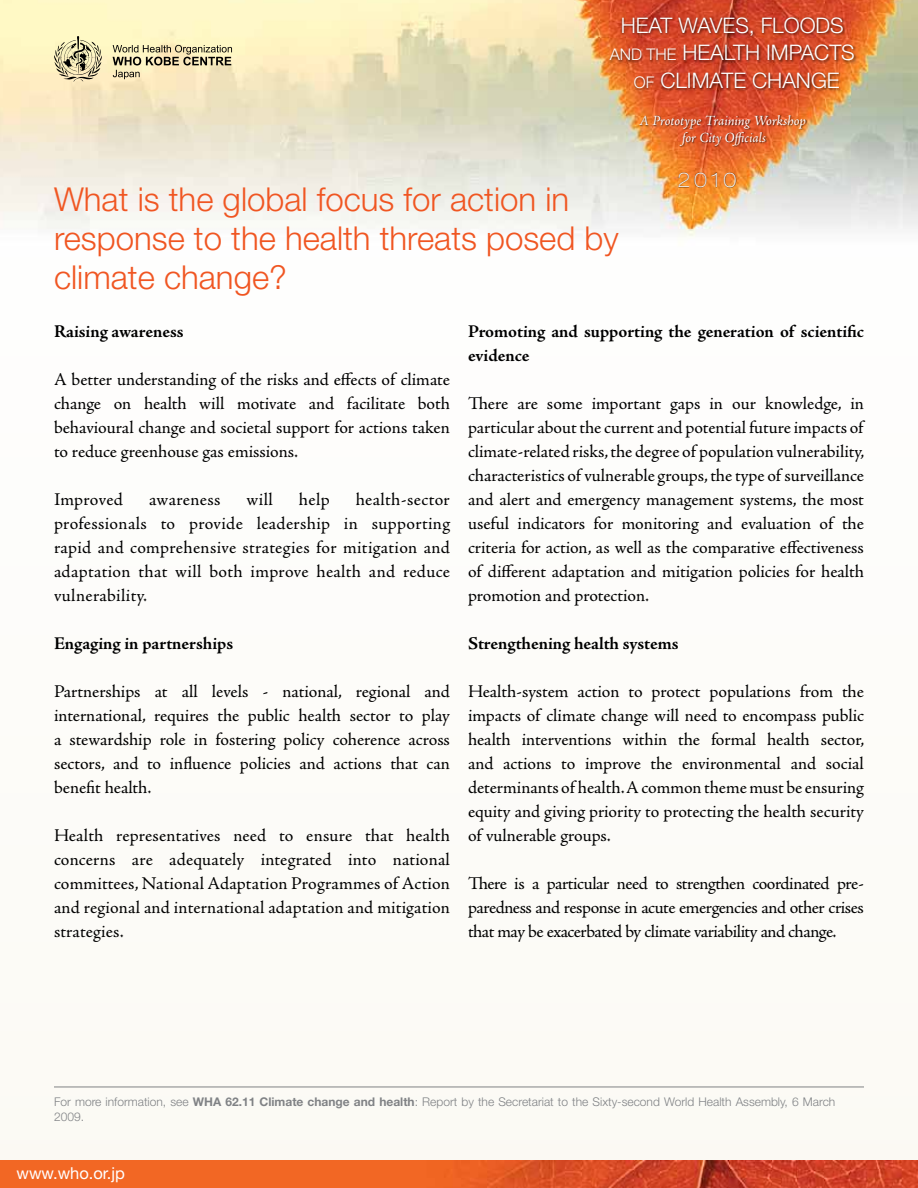
<style>
.page{position:relative;width:918px;height:1188px;background:#fdfcf9}
.page>*{position:absolute;margin:0;border:0;box-sizing:border-box;transform-origin:0 0}
.t1{font:300 33px/39px "Helvetica Neue LT Std";color:#f05622}
.t2{font:300 21.45px/27.9px "Helvetica Neue LT Std";color:#fff;text-align:center}
.t3{font:100 expanded 19.95px "Helvetica Neue LT Std";color:#fff}
.t4{font:18px/24px "Adobe Jenson Pro";color:#000;text-align:justify}
.t5{font:700 18px/24px "Adobe Jenson Pro";letter-spacing:-.005em;color:#000}
.t6{font:18px "Adobe Jenson Pro";letter-spacing:.02em;color:#000}
.t7{font:16.5px "Helvetica Neue LT Std";color:#fff}
.t8{font:italic 14.25px/17.1px "Adobe Jenson Pro";letter-spacing:-.005em;color:#fff;text-align:center}
.t9{font:300 12px/14.4px "Helvetica Neue LT Std";color:#808285}
.s1{font-size:16.05px}
.s2{font-weight:700}
</style>
<div class="page">
<img style="left:0;top:0;width:918px;height:236px">
<img style="left:0;top:1161px;width:918px;height:27px">
<img style="left:607px;top:12px;width:259px;height:86px">
<img style="left:638px;top:112px;width:174px;height:38px">
<img style="left:677px;top:169px;width:65px;height:24px">
<svg style="left:54px;top:36px;width:48px;height:46px;background:#c4bb95"></svg>
<svg style="left:113px;top:45px;width:119px;height:34px;background:#c9bd99"></svg>
<hr style="left:54px;top:1087px;width:810px;height:1px;background:#808285">
<p class="t2" style="left:610px;top:11px;width:247px">HEAT WAVES, FLOODS<br><span class="s1">AND THE</span> HEALTH IMPACTS<br><span class="s1">OF</span> CLIMATE CHANGE</p>
<p class="t8" style="left:639px;top:113px;width:169px">A Prototype Training Workshop for City Officials</p>
<p class="t3" style="left:677px;top:168px;width:61px">2010</p>
<h1 class="t1" style="left:54px;top:179px;width:566px">What is the global focus for action in response to the health threats posed by climate change?</h1>
<p class="t5" style="left:54px;top:320px;width:131px">Raising awareness</p>
<p class="t4" style="left:54px;top:368px;width:397px">A better understanding of the risks and effects of climate change on health will motivate and facilitate both behavioural change and societal support for actions taken to reduce greenhouse gas emissions.</p>
<p class="t4" style="left:54px;top:488px;width:70px">Improved</p>
<p class="t6" style="left:149px;top:489px;width:73px">awareness</p>
<p class="t4" style="left:247px;top:488px;width:28px">will</p>
<p class="t4" style="left:299px;top:488px;width:32px">help</p>
<p class="t4" style="left:54px;top:488px;width:398px;text-indent:302px">health-sector professionals to provide leadership in supporting rapid and comprehensive strategies for mitigation and adaptation that will both improve health and reduce vulnerability.</p>
<p class="t5" style="left:54px;top:632px;width:181px">Engaging in partnerships</p>
<p class="t4" style="left:54px;top:680px;width:398px">Partnerships at all levels - national, regional and international, requires the public health sector to play a stewardship role in fostering policy coherence across sectors, and to influence policies and actions that can benefit health.</p>
<p class="t4" style="left:54px;top:824px;width:398px">Health representatives need to ensure that health concerns are adequately integrated into national committees, National Adaptation Programmes of Action and regional and international adaptation and mitigation strategies.</p>
<p class="t5" style="left:468px;top:320px;width:398px">Promoting and supporting the generation of scientific evidence</p>
<p class="t4" style="left:468px;top:392px;width:398px">There are some important gaps in our knowledge, in particular about the current and potential future impacts of climate-related risks, the degree of population vulnerability, characteristics of vulnerable groups, the type of surveillance and alert and emergency management systems, the most useful indicators for monitoring and evaluation of the criteria for action, as well as the comparative effectiveness of different adaptation and mitigation policies for health promotion and protection.</p>
<p class="t5" style="left:468px;top:632px;width:212px">Strengthening health systems</p>
<p class="t4" style="left:468px;top:680px;width:398px">Health-system action to protect populations from the impacts of climate change will need to encompass public health interventions within the formal health sector, and actions to improve the environmental and social determinants of health. A common theme must be ensuring equity and giving priority to protecting the health security of vulnerable groups.</p>
<p class="t4" style="left:468px;top:872px;width:397px">There is a particular need to strengthen coordinated pre&shy;paredness and response in acute emergencies and other crises that may be exacerbated by climate variability and change.</p>
<p class="t9" style="left:54px;top:1094px;width:783px">For more information, see <span class="s2">WHA 62.11 Climate change and health</span>: Report by the Secretariat to the Sixty-second World Health Assembly, 6 March<br>2009.</p>
<p class="t7" style="left:17px;top:1163px;width:110px">www.who.or.jp</p>
</div>
